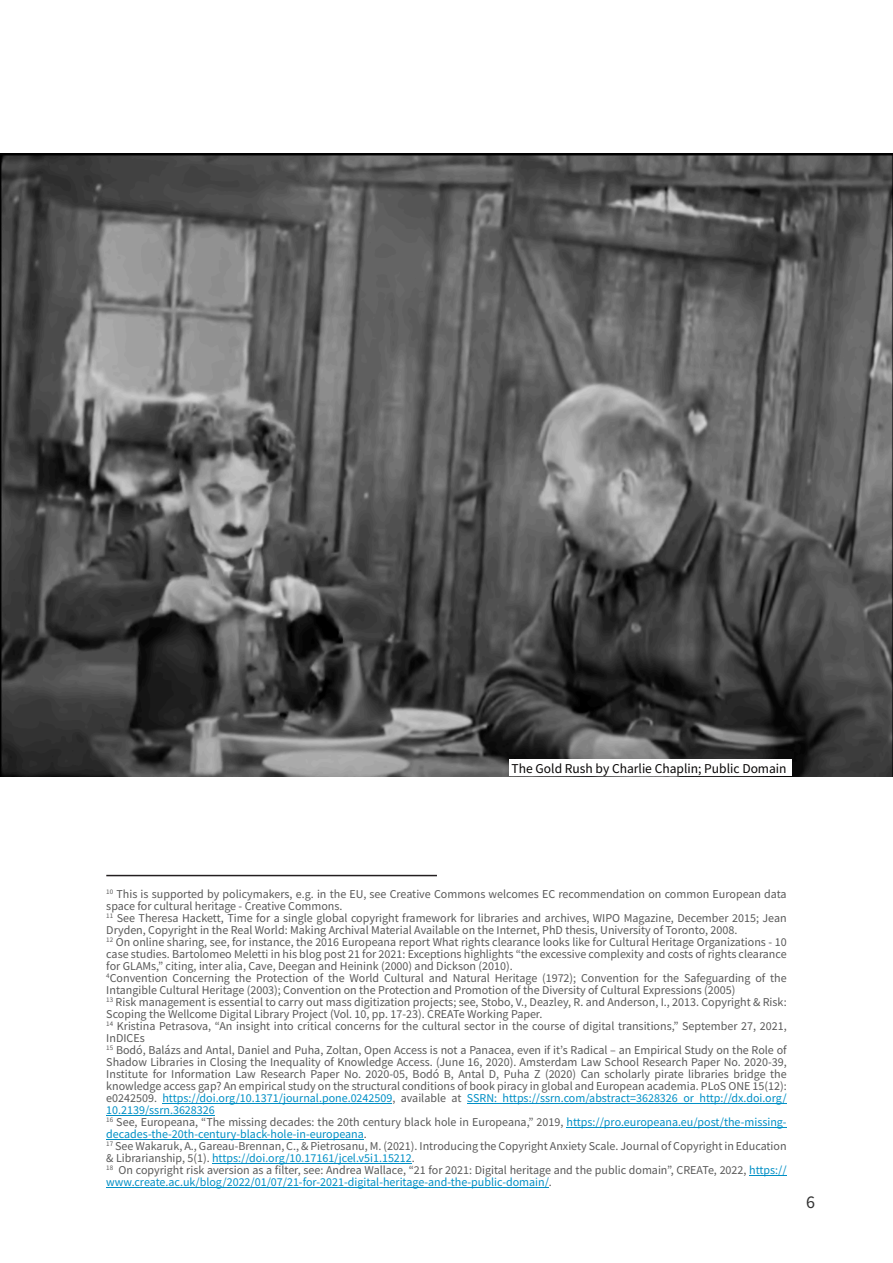
<style>
.page{position:relative;width:893px;height:1263px;background:#fff}
.page>*{position:absolute;margin:0;border:0;box-sizing:border-box;transform-origin:0 0}
.t1{font:18px "Source Sans Pro";color:#333}
.t2{font:13.5px "Source Sans Pro";color:#070504}
.t3{font:12px/12px "Source Sans Pro";color:#595959}
.s1{color:#008fc5}
</style>
<div class="page">
<hr style="left:162px;top:1103px;width:230px;height:1px;background:#008fc5">
<hr style="left:467px;top:1103px;width:320px;height:1px;background:#008fc5">
<hr style="left:106px;top:1115px;width:109px;height:1px;background:#008fc5">
<hr style="left:566px;top:1127px;width:221px;height:1px;background:#008fc5">
<hr style="left:106px;top:1139px;width:258px;height:1px;background:#008fc5">
<hr style="left:212px;top:1163px;width:200px;height:1px;background:#008fc5">
<hr style="left:749px;top:1175px;width:38px;height:1px;background:#008fc5">
<hr style="left:106px;top:1187px;width:443px;height:1px;background:#008fc5">
<hr style="left:106px;top:875px;width:331px;height:1px;background:#231f20">
<img style="left:0;top:153px;width:893px;height:623px">
<div style="left:509px;top:759px;width:282px;height:17px;background:#fff"></div>
<p class="t2" style="left:512px;top:763px;width:277px">The Gold Rush by Charlie Chaplin; Public Domain</p>
<p class="t3" style="left:106px;top:889px;width:682px"><sup>10</sup> This is supported by policymakers, e.g. in the EU, see Creative Commons welcomes EC recommendation on common European data space for cultural heritage - Creative Commons.<br><sup>11</sup> See Theresa Hackett, Time for a single global copyright framework for libraries and archives, WIPO Magazine, December 2015; Jean Dryden, Copyright in the Real World: Making Archival Material Available on the Internet, PhD thesis, University of Toronto, 2008.<br><sup>12</sup> On online sharing, see, for instance, the 2016 Europeana report What rights clearance looks like for Cultural Heritage Organizations - 10 case studies. Bartolomeo Meletti in his blog post 21 for 2021: Exceptions highlights “the excessive complexity and costs of rights clearance for GLAMs,” citing, inter alia, Cave, Deegan and Heinink (2000) and Dickson (2010).<br><sup>4</sup>Convention Concerning the Protection of the World Cultural and Natural Heritage (1972); Convention for the Safeguarding of the Intangible Cultural Heritage (2003); Convention on the Protection and Promotion of the Diversity of Cultural Expressions (2005)<br><sup>13</sup> Risk management is essential to carry out mass digitization projects; see, Stobo, V., Deazley, R. and Anderson, I., 2013. Copyright &amp; Risk:<br>Scoping the Wellcome Digital Library Project (Vol. 10, pp. 17-23). CREATe Working Paper.<br><sup>14</sup> Kristina Petrasova, “An insight into critical concerns for the cultural sector in the course of digital transitions,” September 27, 2021, InDICEs<br><sup>15</sup> Bodó, Balázs and Antal, Daniel and Puha, Zoltan, Open Access is not a Panacea, even if itʼs Radical – an Empirical Study on the Role of Shadow Libraries in Closing the Inequality of Knowledge Access. (June 16, 2020). Amsterdam Law School Research Paper No. 2020-39, Institute for Information Law Research Paper No. 2020-05, Bodó B, Antal D, Puha Z (2020) Can scholarly pirate libraries bridge the knowledge access gap? An empirical study on the structural conditions of book piracy in global and European academia. PLoS ONE 15(12): e0242509. <span class="s1">https://doi.org/10.1371/journal.pone.0242509</span>, available at <span class="s1">SSRN: https://ssrn.com/abstract=3628326 or http://dx.doi.org/ 10.2139/ssrn.3628326<br></span><sup>16</sup> See, Europeana, “The missing decades: the 20th century black hole in Europeana,” 2019, <span class="s1">https://pro.europeana.eu/post/the-missing&shy;decades-the-20th-century-black-hole-in-europeana</span>.<br><sup>17</sup> See Wakaruk, A., Gareau-Brennan, C., &amp; Pietrosanu, M. (2021). Introducing the Copyright Anxiety Scale. Journal of Copyright in Education &amp; Librarianship, 5(1). <span class="s1">https://doi.org/10.17161/jcel.v5i1.15212</span>.<br><sup>18</sup> On copyright risk aversion as a filter, see: Andrea Wallace, “21 for 2021: Digital heritage and the public domain”, CREATe, 2022, <span class="s1">https:// www.create.ac.uk/blog/2022/01/07/21-for-2021-digital-heritage-and-the-public-domain/</span>.</p>
<h1 class="t1" style="left:806px;top:1194px;width:10px">6</h1>
</div>
